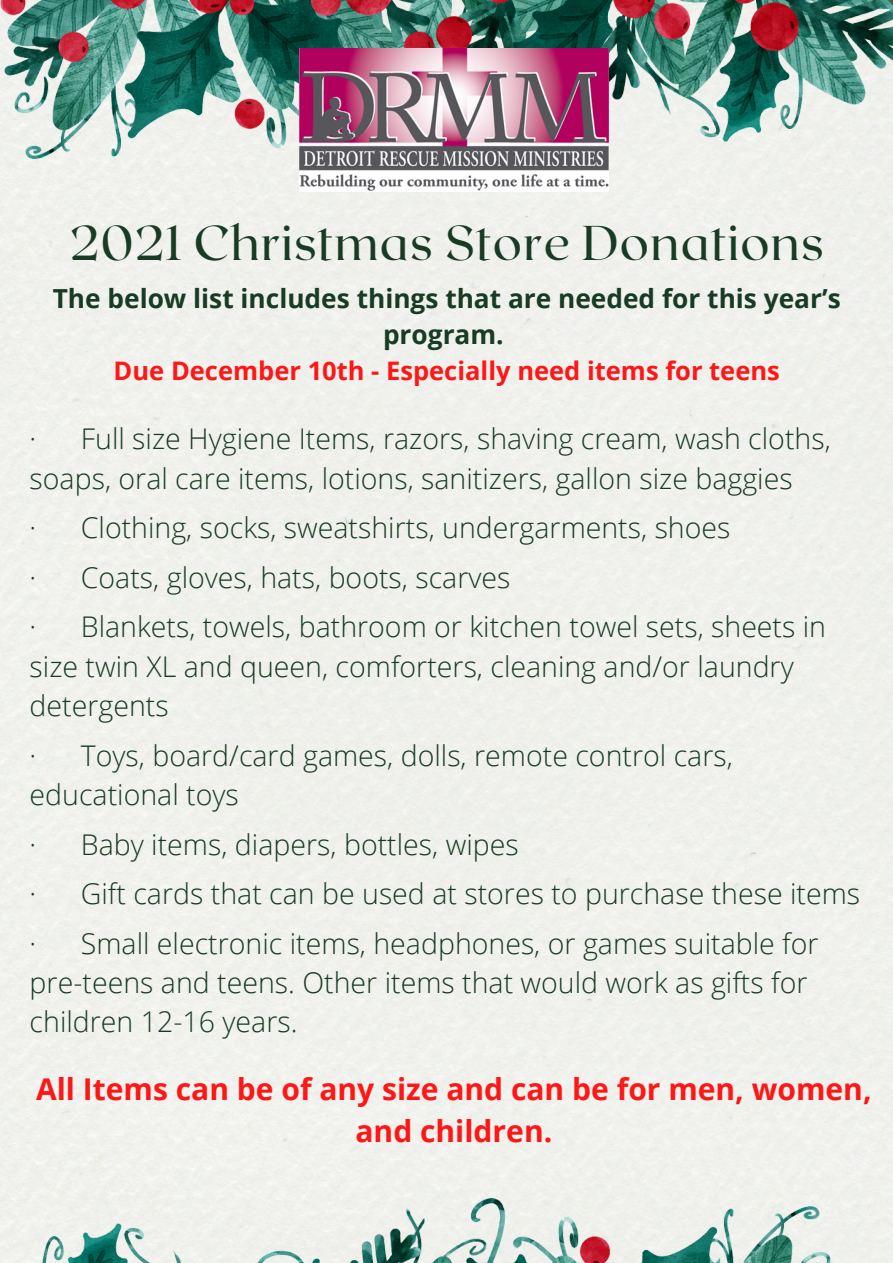
<style>
.page{position:relative;width:893px;height:1263px;background:#fff}
.page>*{position:absolute;margin:0;border:0;box-sizing:border-box;transform-origin:0 0}
.t1{font:48.75px "Roxborough CF";letter-spacing:.025em;color:#183b23}
.t2{font:700 30px/41.6px "Open Sans";color:#ff1616;text-align:center}
.t3{font:300 28.5px/39.4px "Open Sans";color:#183b23}
.t4{font:700 26.25px/36.6px "Open Sans";color:#183b23;text-align:center}
.t5{font:700 25.5px "Open Sans";color:#ff1616}
</style>
<div class="page">
<img style="left:0;top:0;width:893px;height:191px">
<img style="left:0;top:1174px;width:838px;height:89px">
<img style="left:300px;top:49px;width:308px;height:142px">
<p class="t1" style="left:70px;top:211px;width:755px">2021 Christmas Store Donations</p>
<p class="t4" style="left:53px;top:279px;width:789px">The below list includes things that are needed for this year’s program.</p>
<p class="t5" style="left:114px;top:353px;width:668px">Due December 10th - Especially need items for teens</p>
<p class="t3" style="left:30px;top:419px;width:802px">· Full size Hygiene Items, razors, shaving cream, wash cloths, soaps, oral care items, lotions, sanitizers, gallon size baggies</p>
<p class="t3" style="left:30px;top:507px;width:702px">· Clothing, socks, sweatshirts, undergarments, shoes</p>
<p class="t3" style="left:30px;top:557px;width:482px">· Coats, gloves, hats, boots, scarves</p>
<p class="t3" style="left:30px;top:606px;width:798px">· Blankets, towels, bathroom or kitchen towel sets, sheets in size twin XL and queen, comforters, cleaning and/or laundry detergents</p>
<p class="t3" style="left:30px;top:735px;width:704px">· Toys, board/card games, dolls, remote control cars, educational toys</p>
<p class="t3" style="left:30px;top:824px;width:490px">· Baby items, diapers, bottles, wipes</p>
<p class="t3" style="left:30px;top:873px;width:832px">· Gift cards that can be used at stores to purchase these items</p>
<p class="t3" style="left:30px;top:923px;width:790px">· Small electronic items, headphones, or games suitable for pre-teens and teens. Other items that would work as gifts for children 12-16 years.</p>
<p class="t2" style="left:36px;top:1068px;width:837px">All Items can be of any size and can be for men, women, and children.</p>
</div>
